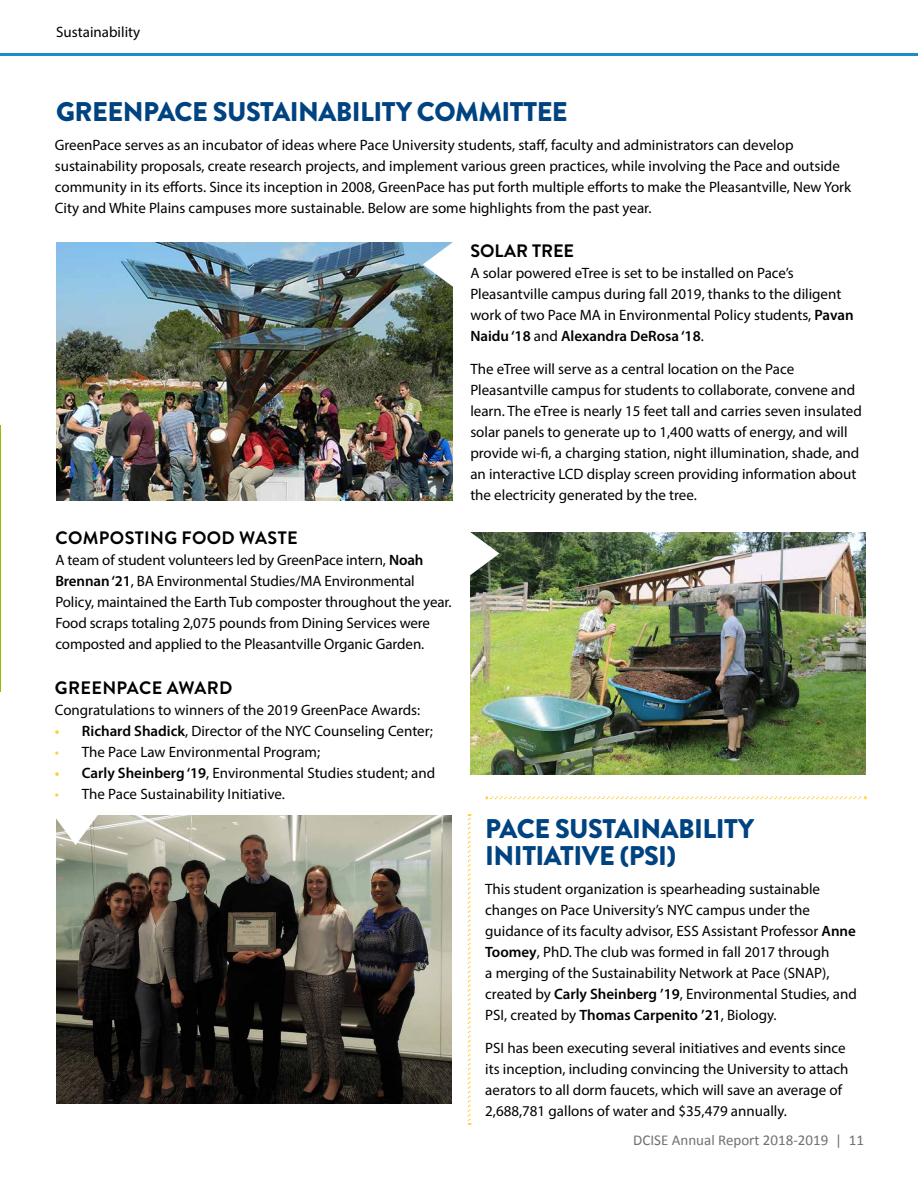
<style>
.page{position:relative;width:918px;height:1188px;background:#fff}
.page>*{position:absolute;margin:0;border:0;box-sizing:border-box;transform-origin:0 0}
.t1{font:900 27px/27px "Brandon Grotesque";letter-spacing:-.02em;color:#004381}
.t2{font:700 18px "Brandon Grotesque";letter-spacing:.02em;color:#000}
.t3{font:700 18px "Brandon Grotesque";color:#000}
.t4{font:15px/21px "Myriad Pro";color:#000}
.t5{font:15px "Calibri";color:#6f7073}
.s1{font-weight:600}
.s2{font-weight:600;color:#ffce35}
.s3{color:#ffce35}
</style>
<div class="page">
<hr style="left:1px;top:53px;width:917px;height:3px;background:#208acb">
<img style="left:56px;top:815px;width:395px;height:289px">
<img style="left:470px;top:532px;width:395px;height:242px">
<svg style="left:56px;top:815px;width:43px;height:30px"></svg>
<img style="left:56px;top:243px;width:397px;height:257px">
<svg style="left:470px;top:532px;width:29px;height:45px"></svg>
<svg style="left:423px;top:242px;width:30px;height:46px"></svg>
<svg style="left:486px;top:796px;width:380px;height:3px"></svg>
<svg style="left:468px;top:814px;width:3px;height:311px"></svg>
<hr style="left:0;top:425px;width:1px;height:267px;background:#90bd00">
<p class="t4" style="left:56px;top:21px;width:86px">Sustainability</p>
<h1 class="t1" style="left:56px;top:98px;width:513px">GREENPACE SUSTAINABILITY COMMITTEE</h1>
<p class="t4" style="left:55px;top:134px;width:798px">GreenPace serves as an incubator of ideas where Pace University students, staff, faculty and administrators can develop sustainability proposals, create research projects, and implement various green practices, while involving the Pace and outside community in its efforts. Since its inception in 2008, GreenPace has put forth multiple efforts to make the Pleasantville, New York City and White Plains campuses more sustainable. Below are some highlights from the past year.</p>
<p class="t2" style="left:55px;top:525px;width:244px">COMPOSTING FOOD WASTE</p>
<p class="t4" style="left:55px;top:549px;width:398px">A team of student volunteers led by GreenPace intern, <span class="s1">Noah Brennan ‘21</span>, BA Environmental Studies/MA Environmental Policy, maintained the Earth Tub composter throughout the year.<br>Food scraps totaling 2,075 pounds from Dining Services were composted and applied to the Pleasantville Organic Garden.</p>
<p class="t2" style="left:55px;top:675px;width:179px">GREENPACE AWARD</p>
<p class="t4" style="left:55px;top:699px;width:367px">Congratulations to winners of the 2019 GreenPace Awards:</p>
<p class="t4" style="left:55px;top:720px;width:380px"><span class="s2">•</span> <span class="s1">Richard Shadick</span>, Director of the NYC Counseling Center;</p>
<p class="t4" style="left:55px;top:741px;width:267px"><span class="s3">•</span> The Pace Law Environmental Program;</p>
<p class="t4" style="left:55px;top:762px;width:382px"><span class="s2">•</span> <span class="s1">Carly Sheinberg ‘19</span>, Environmental Studies student; and</p>
<p class="t4" style="left:55px;top:783px;width:232px"><span class="s3">•</span> The Pace Sustainability Initiative.</p>
<p class="t3" style="left:470px;top:238px;width:105px">SOLAR TREE</p>
<p class="t4" style="left:470px;top:262px;width:385px">A solar powered eTree is set to be installed on Pace’s Pleasantville campus during fall 2019, thanks to the diligent work of two Pace MA in Environmental Policy students, <span class="s1">Pavan Naidu ‘18</span> and <span class="s1">Alexandra DeRosa ‘18</span>.</p>
<p class="t4" style="left:470px;top:358px;width:393px">The eTree will serve as a central location on the Pace Pleasantville campus for students to collaborate, convene and learn. The eTree is nearly 15 feet tall and carries seven insulated solar panels to generate up to 1,400 watts of energy, and will provide wi-fi, a charging station, night illumination, shade, and an interactive LCD display screen providing information about the electricity generated by the tree.</p>
<h1 class="t1" style="left:485px;top:815px;width:270px">PACE SUSTAINABILITY<br>INITIATIVE (PSI)</h1>
<p class="t4" style="left:485px;top:878px;width:373px">This student organization is spearheading sustainable changes on Pace University’s NYC campus under the guidance of its faculty advisor, ESS Assistant Professor <span class="s1">Anne Toomey</span>, PhD. The club was formed in fall 2017 through<br>a merging of the Sustainability Network at Pace (SNAP), created by <span class="s1">Carly Sheinberg ’19</span>, Environmental Studies, and PSI, created by <span class="s1">Thomas Carpenito ’21</span>, Biology.</p>
<p class="t4" style="left:485px;top:1037px;width:365px">PSI has been executing several initiatives and events since its inception, including convincing the University to attach aerators to all dorm faucets, which will save an average of 2,688,781 gallons of water and $35,479 annually.</p>
<p class="t5" style="left:633px;top:1131px;width:232px">DCISE Annual Report 2018-2019 | 11</p>
</div>
